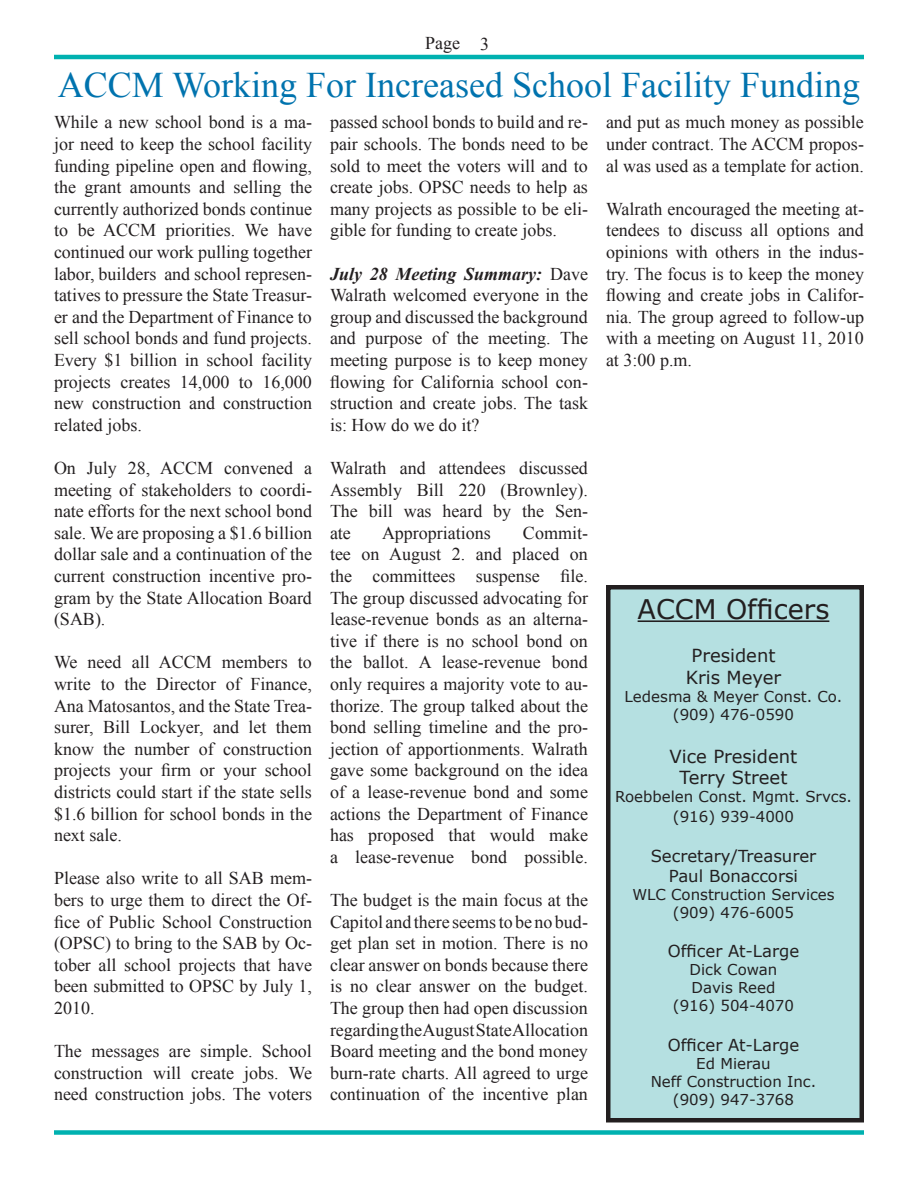
<style>
.page{position:relative;width:918px;height:1188px;background:#fff}
.page>*{position:absolute;margin:0;border:0;box-sizing:border-box;transform-origin:0 0}
.t1{font:36px "Times New Roman";color:#0073ae}
.t2{font:27px "MS Reference Sans Serif";color:#231f20}
.t3{font:18px/21.6px "Times New Roman";color:#231f20;text-align:justify}
.t4{font:18px "MS Reference Sans Serif";color:#231f20}
.t5{font:16.5px "MS Reference Sans Serif";color:#231f20}
.t6{font:15px "MS Reference Sans Serif";color:#231f20}
.s1{font-weight:700;font-style:italic}
</style>
<div class="page">
<hr style="left:54px;top:55px;width:810px;height:4px;background:#00b1b0">
<div style="left:54px;top:1130px;width:810px;height:5px;background:#00b1b0"></div>
<div style="left:608px;top:587px;width:254px;height:533px;background:#b5e0e1"></div>
<div style="left:606px;top:585px;width:258px;height:537px;border:4px solid #231f20"></div>
<hr style="left:638px;top:620px;width:191px;height:2px;background:#231f20">
<p class="t3" style="left:425px;top:32px;width:36px">Page</p>
<p class="t3" style="left:480px;top:33px;width:10px">3</p>
<p class="t1" style="left:58px;top:61px;width:804px">ACCM Working For Increased School Facility Funding</p>
<p class="t3" style="left:54px;top:111px;width:260px">While a new school bond is a ma&shy;jor need to keep the school facility funding pipeline open and flowing, the grant amounts and selling the currently authorized bonds continue to be ACCM priorities. We have continued our work pulling together labor, builders and school represen&shy;tatives to pressure the State Treasur&shy;er and the Department of Finance to sell school bonds and fund projects.<br>Every $1 billion in school facility projects creates 14,000 to 16,000 new construction and construction related jobs.</p>
<p class="t3" style="left:54px;top:457px;width:260px">On July 28, ACCM convened a meeting of stakeholders to coordi&shy;nate efforts for the next school bond sale. We are proposing a $1.6 billion dollar sale and a continuation of the current construction incentive pro&shy;gram by the State Allocation Board (SAB).</p>
<p class="t3" style="left:54px;top:651px;width:260px">We need all ACCM members to write to the Director of Finance, Ana Matosantos, and the State Trea&shy;surer, Bill Lockyer, and let them know the number of construction projects your firm or your school districts could start if the state sells $1.6 billion for school bonds in the next sale.</p>
<p class="t3" style="left:54px;top:867px;width:260px">Please also write to all SAB mem&shy;bers to urge them to direct the Of&shy;fice of Public School Construction (OPSC) to bring to the SAB by Oc&shy;tober all school projects that have been submitted to OPSC by July 1, 2010.</p>
<p class="t3" style="left:54px;top:1040px;width:260px">The messages are simple. School construction will create jobs. We need construction jobs. The voters</p>
<p class="t3" style="left:330px;top:111px;width:259px">passed school bonds to build and re&shy;pair schools. The bonds need to be sold to meet the voters will and to create jobs. OPSC needs to help as many projects as possible to be eli&shy;gible for funding to create jobs.</p>
<p class="t3" style="left:330px;top:263px;width:260px"><span class="s1">July 28 Meeting Summary:</span> Dave Walrath welcomed everyone in the group and discussed the background and purpose of the meeting. The meeting purpose is to keep money flowing for California school con&shy;struction and create jobs. The task is: How do we do it?</p>
<p class="t3" style="left:330px;top:457px;width:259px">Walrath and attendees discussed Assembly Bill 220 (Brownley).<br>The bill was heard by the Sen&shy;ate</p>
<p class="t3" style="left:330px;top:522px;width:259px;text-indent:193px">Commit&shy;tee on August 2. and placed on the committees suspense file.</p>
<p class="t3" style="left:330px;top:587px;width:260px">The group discussed advocating for lease-revenue bonds as an alterna&shy;tive if there is no school bond on the ballot. A lease-revenue bond only requires a majority vote to au&shy;thorize. The group talked about the bond selling timeline and the pro&shy;jection of apportionments. Walrath gave some background on the idea of a lease-revenue bond and some actions the Department of Finance has proposed that would make a lease-revenue bond possible.</p>
<p class="t3" style="left:330px;top:889px;width:260px">The budget is the main focus at the Capitol and there seems to be no bud&shy;get plan set in motion. There is no clear answer on bonds because there is no clear answer on the budget.</p>
<p class="t3" style="left:330px;top:997px;width:260px">The group then had open discussion regarding the August State Allocation Board meeting and the bond money burn-rate charts. All agreed to urge continuation of the incentive plan</p>
<p class="t3" style="left:382px;top:522px;width:110px">Appropriations</p>
<p class="t3" style="left:606px;top:111px;width:260px">and put as much money as possible under contract. The ACCM propos&shy;al was used as a template for action.</p>
<p class="t3" style="left:606px;top:198px;width:260px">Walrath encouraged the meeting at&shy;tendees to discuss all options and opinions with others in the indus&shy;try. The focus is to keep the money flowing and create jobs in Califor&shy;nia. The group agreed to follow-up with a meeting on August 11, 2010 at 3:00 p.m.</p>
<p class="t2" style="left:638px;top:592px;width:193px">ACCM Officers</p>
<p class="t4" style="left:692px;top:644px;width:86px">President</p>
<p class="t4" style="left:686px;top:666px;width:97px">Kris Meyer</p>
<p class="t6" style="left:625px;top:687px;width:219px">Ledesma &amp; Meyer Const. Co.</p>
<p class="t6" style="left:673px;top:705px;width:123px">(909) 476-0590</p>
<p class="t4" style="left:670px;top:745px;width:129px">Vice President</p>
<p class="t4" style="left:680px;top:766px;width:109px">Terry Street</p>
<p class="t6" style="left:615px;top:787px;width:238px">Roebbelen Const. Mgmt. Srvcs.</p>
<p class="t6" style="left:673px;top:807px;width:123px">(916) 939-4000</p>
<p class="t5" style="left:651px;top:845px;width:167px">Secretary/Treasurer</p>
<p class="t5" style="left:669px;top:865px;width:131px">Paul Bonaccorsi</p>
<p class="t6" style="left:632px;top:885px;width:204px">WLC Construction Services</p>
<p class="t6" style="left:673px;top:903px;width:123px">(909) 476-6005</p>
<p class="t5" style="left:668px;top:941px;width:133px">Officer At-Large</p>
<p class="t6" style="left:690px;top:960px;width:89px">Dick Cowan</p>
<p class="t6" style="left:692px;top:978px;width:85px">Davis Reed</p>
<p class="t6" style="left:673px;top:996px;width:123px">(916) 504-4070</p>
<p class="t5" style="left:668px;top:1034px;width:133px">Officer At-Large</p>
<p class="t6" style="left:696px;top:1054px;width:76px">Ed Mierau</p>
<p class="t6" style="left:651px;top:1072px;width:167px">Neff Construction Inc.</p>
<p class="t6" style="left:673px;top:1090px;width:123px">(909) 947-3768</p>
</div>
